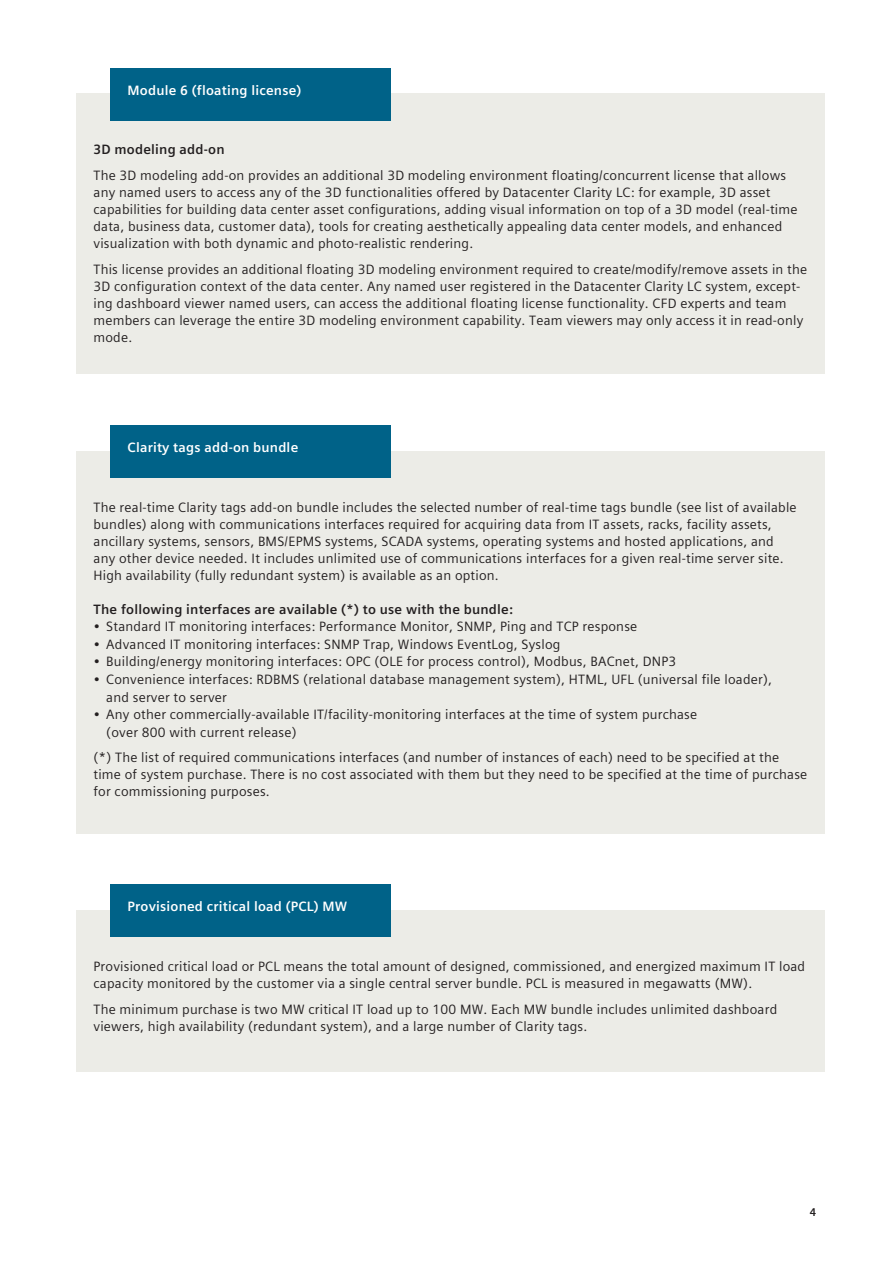
<style>
.page{position:relative;width:893px;height:1263px;background:#fff}
.page>*{position:absolute;margin:0;border:0;box-sizing:border-box;transform-origin:0 0}
.t1{font:13.5px/17px "Siemens Sans Global";letter-spacing:.015em;color:#231f20}
.t2{font:700 13.5px "Siemens Sans Global";letter-spacing:.015em;color:#fff}
.t3{font:700 13.5px "Siemens Sans Global";letter-spacing:.015em;color:#231f20}
.t4{font:700 11.25px "Siemens Sans Global";color:#231f20}
</style>
<div class="page">
<div style="left:77px;top:94px;width:748px;height:280px;background:#ecece7"></div>
<div style="left:77px;top:451px;width:748px;height:382px;background:#ecece7"></div>
<div style="left:77px;top:910px;width:748px;height:162px;background:#ecece7"></div>
<div style="left:111px;top:425px;width:280px;height:53px;background:#006288"></div>
<div style="left:111px;top:884px;width:280px;height:53px;background:#006288"></div>
<div style="left:111px;top:68px;width:280px;height:52px;background:#006288"></div>
<p class="t2" style="left:128px;top:80px;width:175px">Module 6 (floating license)</p>
<p class="t3" style="left:94px;top:139px;width:133px">3D modeling add-on</p>
<p class="t1" style="left:94px;top:167px;width:705px">The 3D modeling add-on provides an additional 3D modeling environment floating/concurrent license that allows any named users to access any of the 3D functionalities offered by Datacenter Clarity LC: for example, 3D asset capabilities for building data center asset configurations, adding visual information on top of a 3D model (real-time data, business data, customer data), tools for creating aesthetically appealing data center models, and enhanced visualization with both dynamic and photo-realistic rendering.</p>
<p class="t1" style="left:94px;top:260px;width:715px">This license provides an additional floating 3D modeling environment required to create/modify/remove assets in the 3D configuration context of the data center. Any named user registered in the Datacenter Clarity LC system, except&shy;ing dashboard viewer named users, can access the additional floating license functionality. CFD experts and team members can leverage the entire 3D modeling environment capability. Team viewers may only access it in read-only mode.</p>
<p class="t2" style="left:128px;top:437px;width:172px">Clarity tags add-on bundle</p>
<p class="t1" style="left:94px;top:499px;width:705px">The real-time Clarity tags add-on bundle includes the selected number of real-time tags bundle (see list of available bundles) along with communications interfaces required for acquiring data from IT assets, racks, facility assets, ancillary systems, sensors, BMS/EPMS systems, SCADA systems, operating systems and hosted applications, and any other device needed. It includes unlimited use of communications interfaces for a given real-time server site.<br>High availability (fully redundant system) is available as an option.</p>
<p class="t3" style="left:94px;top:599px;width:421px">The following interfaces are available (*) to use with the bundle:</p>
<p class="t1" style="left:94px;top:618px;width:545px">• Standard IT monitoring interfaces: Performance Monitor, SNMP, Ping and TCP response</p>
<p class="t1" style="left:94px;top:636px;width:468px">• Advanced IT monitoring interfaces: SNMP Trap, Windows EventLog, Syslog</p>
<p class="t1" style="left:94px;top:653px;width:584px">• Building/energy monitoring interfaces: OPC (OLE for process control), Modbus, BACnet, DNP3</p>
<p class="t1" style="left:106px;top:671px;width:667px;line-height:17.5px;text-indent:-13px">• Convenience interfaces: RDBMS (relational database management system), HTML, UFL (universal file loader), and server to server</p>
<p class="t1" style="left:106px;top:706px;width:592px;line-height:17.5px;text-indent:-13px">• Any other commercially-available IT/facility-monitoring interfaces at the time of system purchase (over 800 with current release)</p>
<p class="t1" style="left:94px;top:749px;width:715px">(*) The list of required communications interfaces (and number of instances of each) need to be specified at the time of system purchase. There is no cost associated with them but they need to be specified at the time of purchase for commissioning purposes.</p>
<p class="t2" style="left:128px;top:896px;width:221px">Provisioned critical load (PCL) MW</p>
<p class="t1" style="left:94px;top:958px;width:713px">Provisioned critical load or PCL means the total amount of designed, commissioned, and energized maximum IT load capacity monitored by the customer via a single central server bundle. PCL is measured in megawatts (MW).</p>
<p class="t1" style="left:94px;top:1000px;width:685px">The minimum purchase is two MW critical IT load up to 100 MW. Each MW bundle includes unlimited dashboard viewers, high availability (redundant system), and a large number of Clarity tags.</p>
<p class="t4" style="left:810px;top:1203px;width:8px">4</p>
</div>
